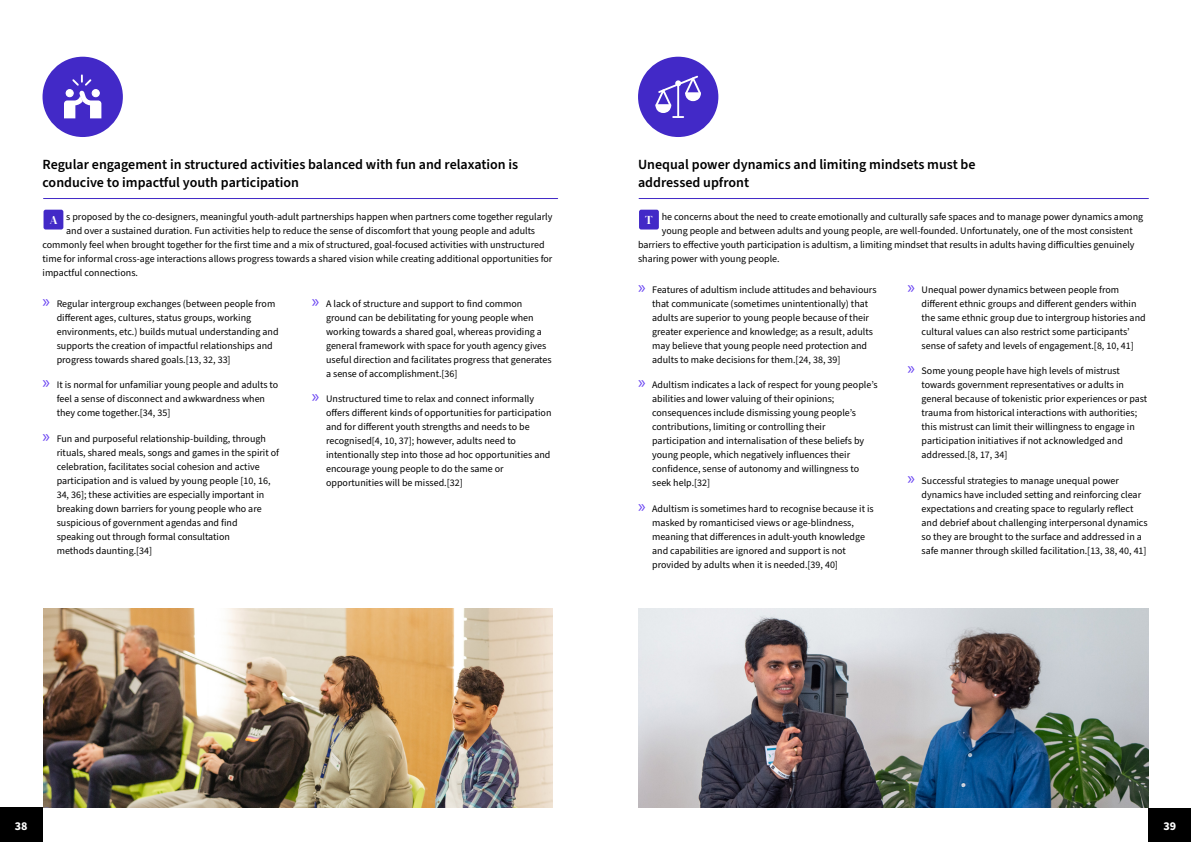
<style>
.page{position:relative;width:1191px;height:842px;background:#fff}
.page>*{position:absolute;margin:0;border:0;box-sizing:border-box;transform-origin:0 0}
.t1{font:600 14px/18px "Source Sans Pro";color:#000}
.t2{font:700 12px "Source Sans Pro";color:#fff}
.t3{font:12px "DM Serif Display";color:#fff}
.t4{font:10px/14px "Source Sans Pro";color:#000}
.s1{font-family:"Myriad Pro";font-size:18px;color:#6a44f2}
</style>
<div class="page">
<div style="left:0;top:806px;width:43px;height:36px;background:#000"></div>
<div style="left:1148px;top:808px;width:43px;height:34px;background:#000"></div>
<div style="left:43px;top:57px;width:80px;height:80px;background:#4229c7;border-radius:50%"></div>
<svg style="left:64px;top:74px;width:37px;height:44px"></svg>
<div style="left:66px;top:89px;width:7px;height:8px;background:#fff;border-radius:50%"></div>
<div style="left:92px;top:89px;width:7px;height:8px;background:#fff;border-radius:50%"></div>
<div style="left:44px;top:210px;width:19px;height:19px;background:#4229c7;border-radius:2px"></div>
<hr style="left:44px;top:198px;width:513px;height:1px;background:#4229c7">
<div style="left:638px;top:57px;width:80px;height:80px;background:#4229c7;border-radius:50%"></div>
<svg style="left:655px;top:76px;width:46px;height:42px"></svg>
<div style="left:639px;top:210px;width:20px;height:19px;background:#4229c7;border-radius:2px"></div>
<hr style="left:639px;top:198px;width:509px;height:1px;background:#4229c7">
<img style="left:638px;top:608px;width:510px;height:200px">
<img style="left:44px;top:608px;width:509px;height:200px">
<h1 class="t1" style="left:43px;top:156px;width:477px">Regular engagement in structured activities balanced with fun and relaxation is conducive to impactful youth participation</h1>
<p class="t4" style="left:66px;top:210px;width:488px">s proposed by the co-designers, meaningful youth-adult partnerships happen when partners come together regularly</p>
<p class="t4" style="left:66px;top:224px;width:470px">and over a sustained duration. Fun activities help to reduce the sense of discomfort that young people and adults</p>
<p class="t4" style="left:43px;top:238px;width:503px">commonly feel when brought together for the first time and a mix of structured, goal-focused activities with unstructured</p>
<p class="t4" style="left:43px;top:252px;width:511px">time for informal cross-age interactions allows progress towards a shared vision while creating additional opportunities for</p>
<p class="t4" style="left:43px;top:266px;width:97px">impactful connections.</p>
<p class="t4" style="left:57px;top:297px;width:223px;text-indent:-14px"><span class="s1">»</span> Regular intergroup exchanges (between people from different ages, cultures, status groups, working environments, etc.) builds mutual understanding and supports the creation of impactful relationships and progress towards shared goals.[13, 32, 33]</p>
<p class="t4" style="left:57px;top:378px;width:223px;text-indent:-14px"><span class="s1">»</span> It is normal for unfamiliar young people and adults to feel a sense of disconnect and awkwardness when they come together.[34, 35]</p>
<p class="t4" style="left:57px;top:432px;width:224px;text-indent:-14px"><span class="s1">»</span> Fun and purposeful relationship-building, through rituals, shared meals, songs and games in the spirit of celebration, facilitates social cohesion and active participation and is valued by young people [10, 16, 34, 36]; these activities are especially important in breaking down barriers for young people who are suspicious of government agendas and find<br>speaking out through formal consultation<br>methods daunting.[34]</p>
<p class="t3" style="left:50px;top:213px;width:9px">A</p>
<p class="t4" style="left:326px;top:297px;width:227px;text-indent:-14px"><span class="s1">»</span> A lack of structure and support to find common ground can be debilitating for young people when working towards a shared goal, whereas providing a general framework with space for youth agency gives useful direction and facilitates progress that generates a sense of accomplishment.[36]</p>
<p class="t4" style="left:326px;top:392px;width:227px;text-indent:-14px"><span class="s1">»</span> Unstructured time to relax and connect informally offers different kinds of opportunities for participation and for different youth strengths and needs to be recognised[4, 10, 37]; however, adults need to intentionally step into those ad hoc opportunities and encourage young people to do the same or opportunities will be missed.[32]</p>
<h1 class="t1" style="left:638px;top:156px;width:339px">Unequal power dynamics and limiting mindsets must be addressed upfront</h1>
<p class="t4" style="left:661px;top:210px;width:483px">he concerns about the need to create emotionally and culturally safe spaces and to manage power dynamics among</p>
<p class="t4" style="left:661px;top:224px;width:472px">young people and between adults and young people, are well-founded. Unfortunately, one of the most consistent</p>
<p class="t4" style="left:638px;top:238px;width:498px">barriers to effective youth participation is adultism, a limiting mindset that results in adults having difficulties genuinely</p>
<p class="t4" style="left:638px;top:252px;width:143px">sharing power with young people.</p>
<p class="t4" style="left:652px;top:283px;width:226px;text-indent:-14px"><span class="s1">»</span> Features of adultism include attitudes and behaviours that communicate (sometimes unintentionally) that adults are superior to young people because of their greater experience and knowledge; as a result, adults may believe that young people need protection and adults to make decisions for them.[24, 38, 39]</p>
<p class="t4" style="left:652px;top:378px;width:227px;text-indent:-14px"><span class="s1">»</span> Adultism indicates a lack of respect for young people’s abilities and lower valuing of their opinions; consequences include dismissing young people’s contributions, limiting or controlling their participation and internalisation of these beliefs by young people, which negatively influences their confidence, sense of autonomy and willingness to seek help.[32]</p>
<p class="t4" style="left:652px;top:502px;width:223px;text-indent:-14px"><span class="s1">»</span> Adultism is sometimes hard to recognise because it is masked by romanticised views or age-blindness, meaning that differences in adult-youth knowledge and capabilities are ignored and support is not provided by adults when it is needed.[39, 40]</p>
<p class="t3" style="left:645px;top:213px;width:9px">T</p>
<p class="t4" style="left:921px;top:283px;width:226px;text-indent:-14px"><span class="s1">»</span> Unequal power dynamics between people from different ethnic groups and different genders within the same ethnic group due to intergroup histories and cultural values can also restrict some participants’ sense of safety and levels of engagement.[8, 10, 41]</p>
<p class="t4" style="left:921px;top:364px;width:227px;text-indent:-14px"><span class="s1">»</span> Some young people have high levels of mistrust towards government representatives or adults in general because of tokenistic prior experiences or past trauma from historical interactions with authorities; this mistrust can limit their willingness to engage in participation initiatives if not acknowledged and addressed.[8, 17, 34]</p>
<p class="t4" style="left:921px;top:474px;width:227px;text-indent:-14px"><span class="s1">»</span> Successful strategies to manage unequal power dynamics have included setting and reinforcing clear expectations and creating space to regularly reflect and debrief about challenging interpersonal dynamics so they are brought to the surface and addressed in a safe manner through skilled facilitation.[13, 38, 40, 41]</p>
<p class="t2" style="left:15px;top:818px;width:14px">38</p>
<p class="t2" style="left:1163px;top:818px;width:14px">39</p>
</div>
